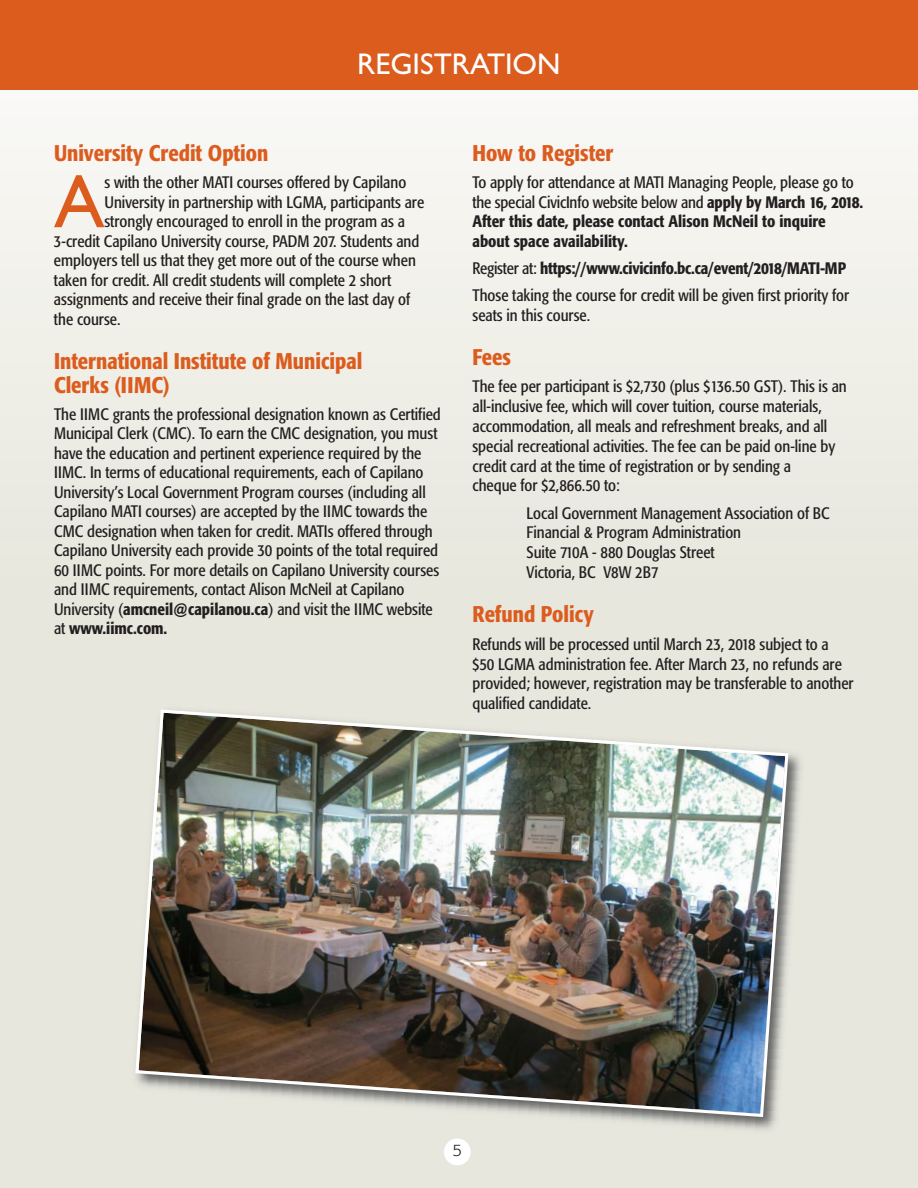
<style>
.page{position:relative;width:918px;height:1188px;background:#fff}
.page>*{position:absolute;margin:0;border:0;box-sizing:border-box;transform-origin:0 0}
.t1{font:75.75px "Gill Sans";color:#dc5c1e}
.t2{font:30px "Gill Sans";color:#fff}
.t3{font:500 condensed 22.5px/24px "Formata";color:#dc5c1e}
.t4{font:condensed 16.5px/19.5px "Formata";color:#231f20}
.t5{font:500 condensed 16.5px/19.5px "Formata";color:#231f20}
.t6{font:300 16.5px "Formata";color:#231f20}
.s1{font-weight:500}
.s2{font-weight:400}
</style>
<div class="page">
<div style="left:0;top:583px;width:918px;height:605px;background:#e7e7dd"></div>
<div style="left:0;top:0;width:918px;height:594px;background:linear-gradient(to right,#f0f0e9,#f0f0e9)"></div>
<div style="left:0;top:0;width:918px;height:90px;background:#dc5c1e"></div>
<div style="left:444px;top:1139px;width:27px;height:26px;background:#fff;border-radius:50%"></div>
<img style="left:611px;top:754px;width:190px;height:376px">
<img style="left:135px;top:709px;width:655px;height:410px">
<h2 class="t2" style="left:357px;top:54px;width:205px">REGISTRATION</h2>
<h3 class="t3" style="left:54px;top:143px;width:216px">University Credit Option</h3>
<h1 class="t1" style="left:54px;top:176px;width:52px">A</h1>
<p class="t4" style="left:104px;top:174px;width:303px">s with the other MATI courses offered by Capilano</p>
<p class="t4" style="left:104px;top:193px;width:321px">University in partnership with LGMA, participants are</p>
<p class="t4" style="left:104px;top:213px;width:302px">strongly encouraged to enroll in the program as a</p>
<p class="t4" style="left:54px;top:232px;width:367px">3-credit Capilano University course, PADM 207. Students and</p>
<p class="t4" style="left:54px;top:252px;width:363px">employers tell us that they get more out of the course when</p>
<p class="t4" style="left:54px;top:271px;width:339px">taken for credit. All credit students will complete 2 short</p>
<p class="t4" style="left:54px;top:291px;width:358px">assignments and receive their final grade on the last day of</p>
<p class="t4" style="left:54px;top:310px;width:68px">the course.</p>
<h3 class="t3" style="left:54px;top:350px;width:310px">International Institute of Municipal<br>Clerks (IIMC)</h3>
<p class="t4" style="left:54px;top:405px;width:388px">The IIMC grants the professional designation known as Certified Municipal Clerk (CMC). To earn the CMC designation, you must have the education and pertinent experience required by the IIMC. In terms of educational requirements, each of Capilano University’s Local Government Program courses (including all Capilano MATI courses) are accepted by the IIMC towards the CMC designation when taken for credit. MATIs offered through Capilano University each provide 30 points of the total required 60 IIMC points. For more details on Capilano University courses and IIMC requirements, contact Alison McNeil at Capilano University (<span class="s1">amcneil@capilanou.ca</span>) and visit the IIMC website at <span class="s1">www.iimc.com.</span></p>
<h3 class="t3" style="left:472px;top:143px;width:143px">How to Register</h3>
<p class="t5" style="left:472px;top:174px;width:392px"><span class="s2">To apply for attendance at MATI Managing People, please go to the special CivicInfo website below and</span> apply by March 16, 2018.<br>After this date, please contact Alison McNeil to inquire about space availability.</p>
<p class="t4" style="left:472px;top:256px;width:378px;line-height:27.3px">Register at: <span class="s1">https://www.civicinfo.bc.ca/event/2018/MATI-MP<br></span>Those taking the course for credit will be given first priority for</p>
<p class="t4" style="left:472px;top:307px;width:119px">seats in this course.</p>
<h3 class="t3" style="left:472px;top:347px;width:40px">Fees</h3>
<p class="t4" style="left:472px;top:378px;width:376px">The fee per participant is $2,730 (plus $136.50 GST). This is an all-inclusive fee, which will cover tuition, course materials, accommodation, all meals and refreshment breaks, and all special recreational activities. The fee can be paid on-line by credit card at the time of registration or by sending a<br>cheque for $2,866.50 to:</p>
<p class="t4" style="left:527px;top:504px;width:305px">Local Government Management Association of BC Financial &amp; Program Administration<br>Suite 710A - 880 Douglas Street<br>Victoria, BC V8W 2B7</p>
<h3 class="t3" style="left:472px;top:604px;width:123px">Refund Policy</h3>
<p class="t4" style="left:472px;top:636px;width:383px">Refunds will be processed until March 23, 2018 subject to a $50 LGMA administration fee. After March 23, no refunds are provided; however, registration may be transferable to another qualified candidate.</p>
<p class="t6" style="left:452px;top:1143px;width:11px">5</p>
</div>
